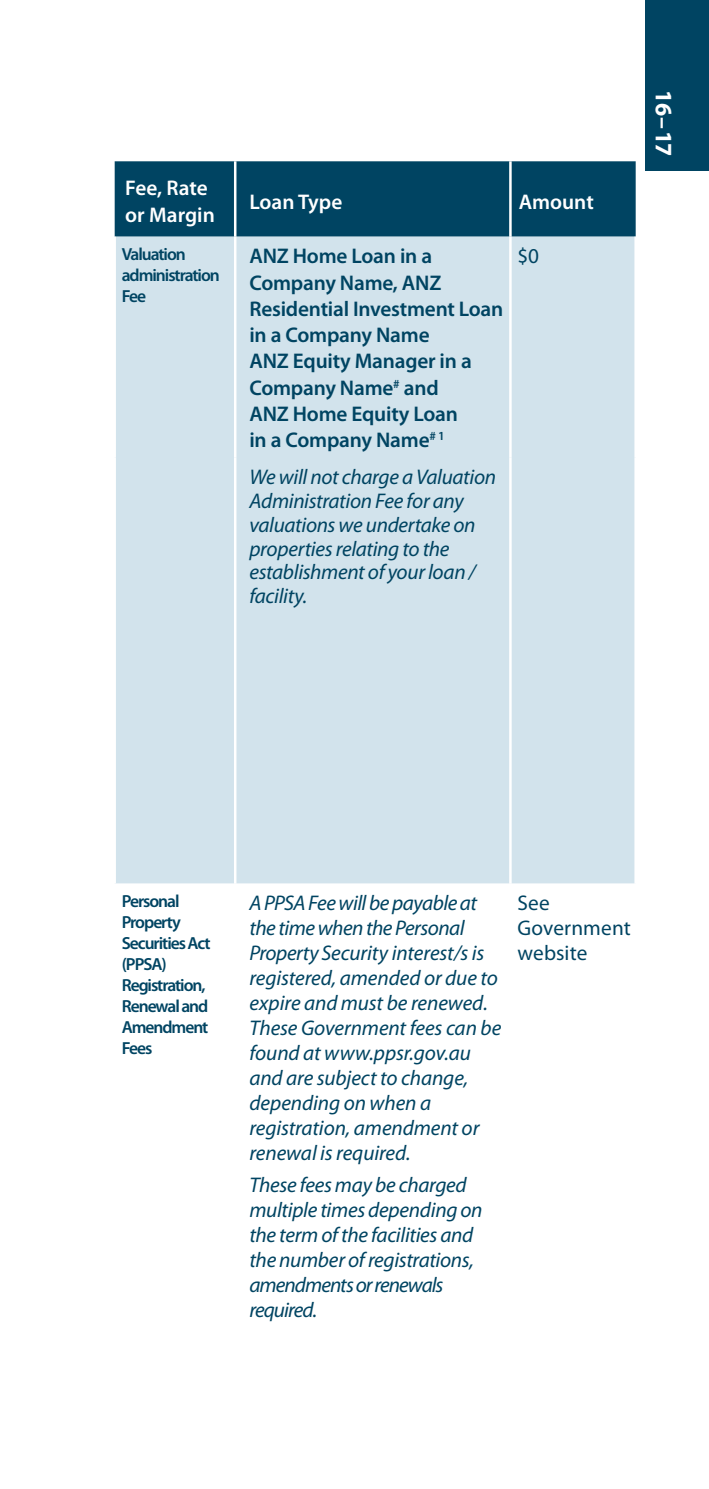
<style>
.page{position:relative;width:709px;height:1489px;background:#fff}
.page>*{position:absolute;margin:0;border:0;box-sizing:border-box;transform-origin:0 0}
.t1{font:700 23.75px "Myriad Pro";color:#fff}
.t2{font:italic 21.25px/25px "Myriad Pro";letter-spacing:-.015em;color:#004462}
.t3{font:600 21.25px/26.2px "Myriad Pro";letter-spacing:-.01em;color:#004462}
.t4{font:600 21.25px/27.5px "Myriad Pro";color:#fff}
.t5{font:21.25px/25px "Myriad Pro";letter-spacing:.005em;color:#004462}
.t6{font:600 17.5px/21px "Myriad Pro";letter-spacing:-.06em;color:#004462}
</style>
<div class="page">
<div style="left:645px;top:0;width:64px;height:170px;background:#004462"></div>
<div style="left:115px;top:161px;width:520px;height:76px;background:#004462"></div>
<div style="left:116px;top:237px;width:518px;height:646px;background:#d2e3ec"></div>
<hr style="left:234px;top:161px;width:2px;height:76px;background:#fff">
<hr style="left:509px;top:161px;width:2px;height:76px;background:#fff">
<hr style="left:234px;top:237px;width:2px;height:220px;background:#fff">
<hr style="left:509px;top:237px;width:2px;height:220px;background:#fff">
<hr style="left:234px;top:457px;width:2px;height:426px;background:#fff">
<hr style="left:509px;top:457px;width:2px;height:426px;background:#fff">
<p class="t4" style="left:125px;top:173px;width:91px">Fee, Rate or Margin</p>
<p class="t4" style="left:249px;top:187px;width:94px">Loan Type</p>
<p class="t4" style="left:519px;top:187px;width:77px">Amount</p>
<p class="t6" style="left:122px;top:243px;width:100px">Valuation administration<br>Fee</p>
<p class="t3" style="left:249px;top:242px;width:255px">ANZ Home Loan in a<br>Company Name, ANZ<br>Residential Investment Loan in a Company Name<br>ANZ Equity Manager in a<br>Company Name<sup>#</sup> and<br>ANZ Home Equity Loan<br>in a Company Name<sup>#</sup> <sup>1</sup></p>
<p class="t5" style="left:517px;top:243px;width:23px">$0</p>
<p class="t2" style="left:249px;top:465px;width:248px;line-height:23.8px">We will not charge a Valuation<br>Administration Fee for any valuations we undertake on properties relating to the establishment of your loan / facility.</p>
<p class="t1" style="left:679px;top:90px;width:67px;rotate:90deg">16–17</p>
<p class="t6" style="left:122px;top:890px;width:90px">Personal<br>Property<br>Securities Act (PPSA)<br>Registration,<br>Renewal and<br>Amendment<br>Fees</p>
<p class="t2" style="left:249px;top:890px;width:253px">A PPSA Fee will be payable at the time when the Personal<br>Property Security interest/s is registered, amended or due to expire and must be renewed.<br>These Government fees can be found at www.ppsr.gov.au and are subject to change, depending on when a registration, amendment or renewal is required.</p>
<p class="t2" style="left:249px;top:1172px;width:235px">These fees may be charged multiple times depending on the term of the facilities and the number of registrations, amendments or renewals required.</p>
<p class="t5" style="left:517px;top:889px;width:115px">See<br>Government website</p>
</div>
